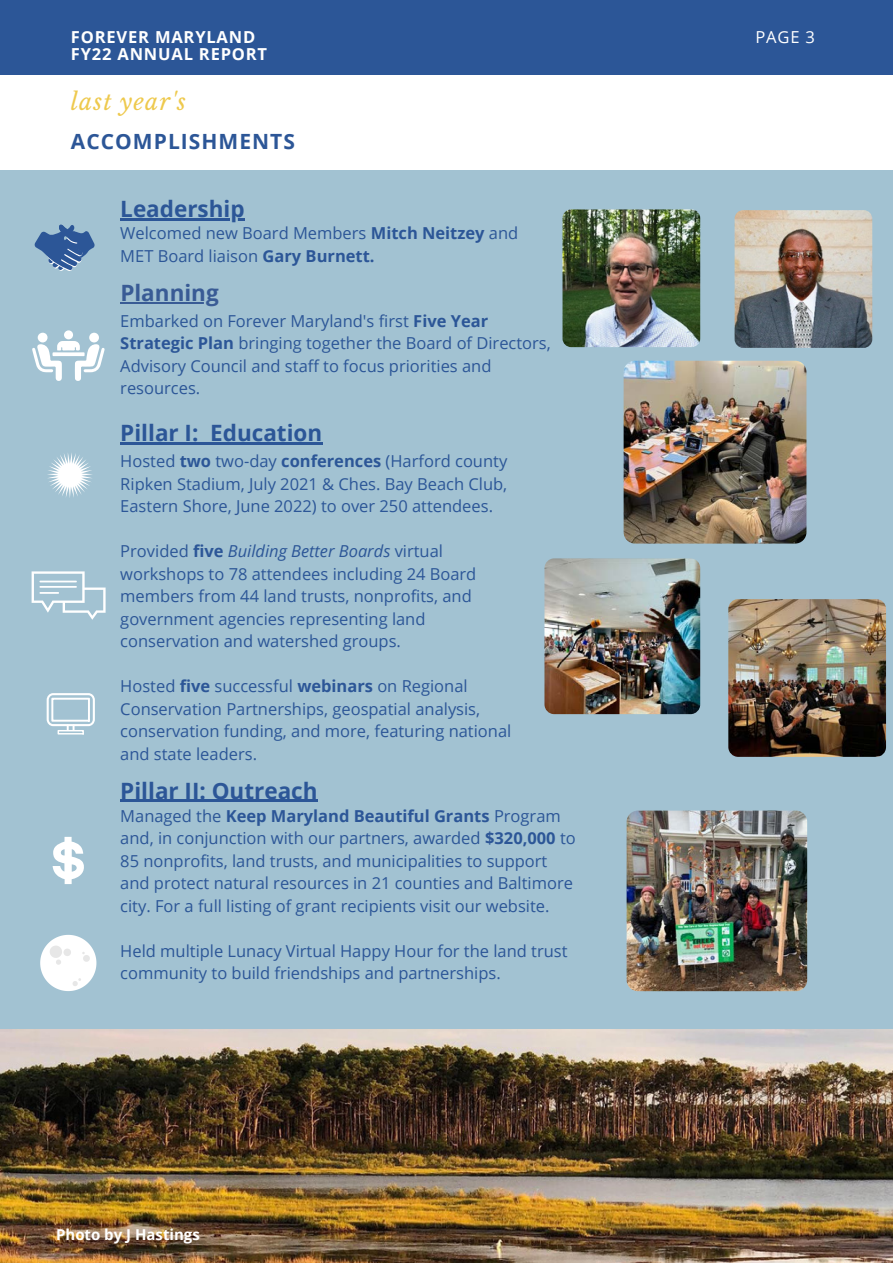
<style>
.page{position:relative;width:893px;height:1264px;background:#fff}
.page>*{position:absolute;margin:0;border:0;box-sizing:border-box;transform-origin:0 0}
.t1{font:italic 23.1px "Libre Baskerville";letter-spacing:.05em;color:#eec94d}
.t2{font:700 22.5px "Open Sans";color:#2c5697}
.t3{font:700 22.5px "Open Sans";color:#395b95}
.t4{font:700 21px "Open Sans";letter-spacing:.05em;color:#2c5697}
.t5{font:16.5px/22.5px "Open Sans";color:#2c5697}
.t6{font:700 16.5px/16.8px "Open Sans";letter-spacing:.05em;color:#fff}
.t7{font:16.5px "Open Sans";color:#fff}
.t8{font:700 15px "Open Sans";color:#fff}
.s1{font-weight:700}
.s2{font-style:italic}
</style>
<div class="page">
<div style="left:0;top:0;width:892px;height:74px;background:#2c5697"></div>
<img style="left:0;top:1028px;width:892px;height:234px">
<div style="left:0;top:170px;width:892px;height:858px;background:#a2c2d2"></div>
<svg style="left:53px;top:836px;width:31px;height:48px"></svg>
<svg style="left:47px;top:693px;width:48px;height:41px"></svg>
<svg style="left:34px;top:224px;width:61px;height:47px"></svg>
<svg style="left:47px;top:453px;width:45px;height:45px"></svg>
<img style="left:544px;top:558px;width:156px;height:156px;border-radius:10px">
<img style="left:728px;top:599px;width:157px;height:157px;border-radius:10px">
<img style="left:626px;top:810px;width:181px;height:181px;border-radius:11px">
<svg style="left:40px;top:934px;width:56px;height:57px"></svg>
<img style="left:734px;top:210px;width:138px;height:138px;border-radius:9px">
<svg style="left:32px;top:341px;width:73px;height:40px"></svg>
<div style="left:89px;top:333px;width:10px;height:9px;background:#fff;border-radius:50%"></div>
<div style="left:38px;top:333px;width:10px;height:9px;background:#fff;border-radius:50%"></div>
<div style="left:64px;top:330px;width:9px;height:9px;background:#fff;border-radius:50%"></div>
<img style="left:623px;top:361px;width:183px;height:182px;border-radius:11px">
<svg style="left:32px;top:571px;width:74px;height:48px"></svg>
<hr style="left:39px;top:580px;width:38px;height:2px;background:#fff">
<hr style="left:39px;top:586px;width:38px;height:1px;background:#fff">
<hr style="left:39px;top:592px;width:20px;height:2px;background:#fff">
<img style="left:562px;top:209px;width:138px;height:138px;border-radius:9px">
<hr style="left:120px;top:442px;width:78px;height:2px;background:#2c5697">
<svg style="left:198px;top:442px;width:12px;height:2px"></svg>
<hr style="left:210px;top:442px;width:112px;height:2px;background:#2c5697">
<hr style="left:120px;top:218px;width:125px;height:3px;background:#2c5697">
<hr style="left:120px;top:799px;width:198px;height:3px;background:#2c5697">
<hr style="left:120px;top:302px;width:99px;height:2px;background:#395b95">
<p class="t6" style="left:71px;top:28px;width:198px">FOREVER MARYLAND<br>FY22 ANNUAL REPORT</p>
<p class="t7" style="left:755px;top:26px;width:61px">PAGE 3</p>
<h1 class="t1" style="left:71px;top:87px;width:117px">last year's</h1>
<p class="t4" style="left:71px;top:127px;width:225px">ACCOMPLISHMENTS</p>
<h2 class="t2" style="left:120px;top:193px;width:126px">Leadership</h2>
<p class="t5" style="left:120px;top:222px;width:399px">Welcomed new Board Members <span class="s1">Mitch Neitzey</span> and<br>MET Board liaison <span class="s1">Gary Burnett.</span></p>
<h2 class="t3" style="left:120px;top:277px;width:100px">Planning</h2>
<p class="t5" style="left:120px;top:309px;width:432px">Embarked on Forever Maryland's first <span class="s1">Five Year Strategic Plan</span> bringing together the Board of Directors, Advisory Council and staff to focus priorities and resources.</p>
<h2 class="t2" style="left:120px;top:417px;width:203px">Pillar I: Education</h2>
<p class="t5" style="left:120px;top:450px;width:388px;text-align:justify">Hosted <span class="s1">two</span> two-day <span class="s1">conferences</span> (Harford county Ripken Stadium, July 2021 &amp; Ches. Bay Beach Club, Eastern Shore, June 2022) to over 250 attendees.</p>
<p class="t5" style="left:120px;top:539px;width:357px">Provided <span class="s1">five</span> <span class="s2">Building Better Boards</span> virtual workshops to 78 attendees including 24 Board members from 44 land trusts, nonprofits, and government agencies representing land conservation and watershed groups.</p>
<p class="t5" style="left:120px;top:674px;width:392px">Hosted <span class="s1">five</span> successful <span class="s1">webinars</span> on Regional Conservation Partnerships, geospatial analysis, conservation funding, and more, featuring national and state leaders.</p>
<h2 class="t2" style="left:120px;top:774px;width:199px">Pillar II: Outreach</h2>
<p class="t5" style="left:120px;top:804px;width:457px">Managed the <span class="s1">Keep Maryland Beautiful Grants</span> Program and, in conjunction with our partners, awarded <span class="s1">$320,000</span> to 85 nonprofits, land trusts, and municipalities to support and protect natural resources in 21 counties and Baltimore city. For a full listing of grant recipients visit our website.</p>
<p class="t5" style="left:120px;top:939px;width:448px">Held multiple Lunacy Virtual Happy Hour for the land trust community to build friendships and partnerships.</p>
<p class="t8" style="left:56px;top:1224px;width:145px">Photo by J Hastings</p>
</div>
